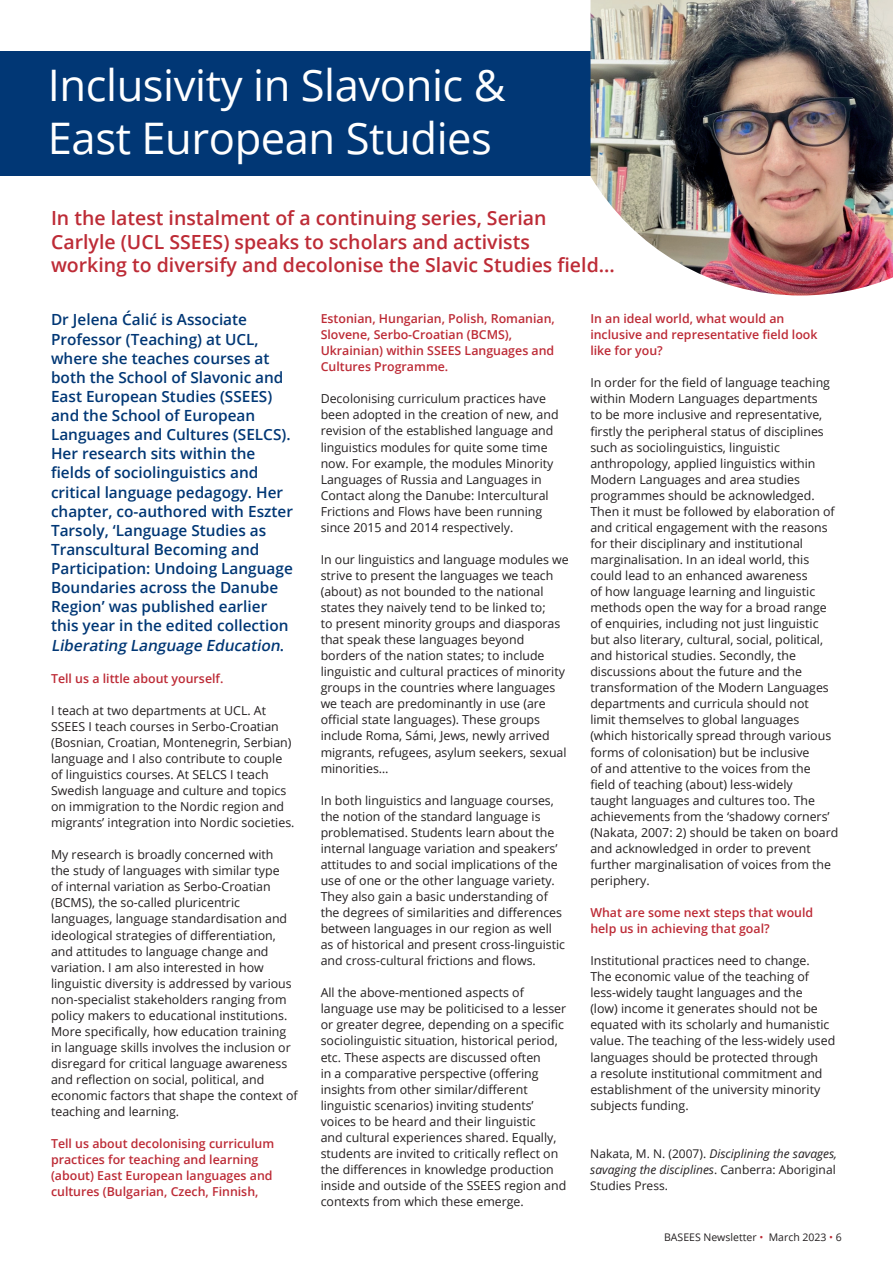
<style>
.page{position:relative;width:893px;height:1263px;background:#fff}
.page>*{position:absolute;margin:0;border:0;box-sizing:border-box;transform-origin:0 0}
.t1{font:43.5px/52.2px "Open Sans";letter-spacing:-.01em;color:#fff}
.t2{font:600 19.5px/23.4px "Open Sans";color:#bd2b36}
.t3{font:600 15.3px/19.2px "Open Sans";color:#013775}
.t4{font:12.3px/16px "Open Sans";color:#231f20}
.t5{font:600 12.3px/16px "Open Sans";color:#bd2b36}
.t6{font:12px/16px "Open Sans";color:#231f20;text-align:justify}
.t7{font:10.5px "Open Sans";color:#231f20}
.s1{font-style:italic}
.s2{color:#bd2b36}
</style>
<div class="page">
<div style="left:0;top:51px;width:604px;height:125px;background:#013775"></div>
<img style="left:590px;top:0;width:303px;height:295px">
<h1 class="t1" style="left:48px;top:58px;width:459px">Inclusivity in Slavonic &amp;<br>East European Studies</h1>
<h2 class="t2" style="left:51px;top:206px;width:565px">In the latest instalment of a continuing series, Serian<br>Carlyle (UCL SSEES) speaks to scholars and activists<br>working to diversify and decolonise the Slavic Studies field...</h2>
<p class="t3" style="left:51px;top:310px;width:243px">Dr Jelena Ćalić is Associate<br>Professor (Teaching) at UCL, where she teaches courses at both the School of Slavonic and<br>East European Studies (SSEES) and the School of European<br>Languages and Cultures (SELCS).<br>Her research sits within the fields of sociolinguistics and critical language pedagogy. Her chapter, co-authored with Eszter<br>Tarsoly, ‘Language Studies as<br>Transcultural Becoming and<br>Participation: Undoing Language<br>Boundaries across the Danube<br>Region’ was published earlier this year in the edited collection<br><span class="s1">Liberating Language Education</span>.</p>
<p class="t5" style="left:51px;top:670px;width:174px">Tell us a little about yourself.</p>
<p class="t4" style="left:51px;top:702px;width:245px">I teach at two departments at UCL. At SSEES I teach courses in Serbo-Croatian (Bosnian, Croatian, Montenegrin, Serbian) language and I also contribute to couple of linguistics courses. At SELCS I teach Swedish language and culture and topics on immigration to the Nordic region and migrants’ integration into Nordic societies.</p>
<p class="t4" style="left:51px;top:846px;width:248px">My research is broadly concerned with<br>the study of languages with similar type<br>of internal variation as Serbo-Croatian (BCMS), the so-called pluricentric languages, language standardisation and ideological strategies of differentiation, and attitudes to language change and variation. I am also interested in how linguistic diversity is addressed by various non-specialist stakeholders ranging from policy makers to educational institutions.<br>More specifically, how education training in language skills involves the inclusion or disregard for critical language awareness and reflection on social, political, and economic factors that shape the context of teaching and learning.</p>
<p class="t5" style="left:51px;top:1135px;width:225px">Tell us about decolonising curriculum practices for teaching and learning (about) East European languages and cultures (Bulgarian, Czech, Finnish,</p>
<p class="t5" style="left:321px;top:310px;width:236px">Estonian, Hungarian, Polish, Romanian, Slovene, Serbo-Croatian (BCMS), Ukrainian) within SSEES Languages and Cultures Programme.</p>
<p class="t4" style="left:321px;top:391px;width:239px">Decolonising curriculum practices have been adopted in the creation of new, and revision of the established language and linguistics modules for quite some time now. For example, the modules Minority Languages of Russia and Languages in Contact along the Danube: Intercultural Frictions and Flows have been running since 2015 and 2014 respectively.</p>
<p class="t4" style="left:321px;top:551px;width:250px">In our linguistics and language modules we strive to present the languages we teach (about) as not bounded to the national states they naively tend to be linked to;<br>to present minority groups and diasporas that speak these languages beyond borders of the nation states; to include linguistic and cultural practices of minority groups in the countries where languages we teach are predominantly in use (are official state languages). These groups include Roma, Sámi, Jews, newly arrived migrants, refugees, asylum seekers, sexual minorities…</p>
<p class="t4" style="left:321px;top:792px;width:246px">In both linguistics and language courses, the notion of the standard language is problematised. Students learn about the internal language variation and speakers’ attitudes to and social implications of the use of one or the other language variety.<br>They also gain a basic understanding of the degrees of similarities and differences between languages in our region as well as of historical and present cross-linguistic and cross-cultural frictions and flows.</p>
<p class="t4" style="left:321px;top:984px;width:247px">All the above-mentioned aspects of language use may be politicised to a lesser or greater degree, depending on a specific sociolinguistic situation, historical period, etc. These aspects are discussed often<br>in a comparative perspective (offering insights from other similar/different linguistic scenarios) inviting students’ voices to be heard and their linguistic<br>and cultural experiences shared. Equally, students are invited to critically reflect on the differences in knowledge production inside and outside of the SSEES region and contexts from which these emerge.</p>
<p class="t5" style="left:590px;top:310px;width:229px">In an ideal world, what would an inclusive and representative field look like for you?</p>
<p class="t4" style="left:590px;top:374px;width:250px">In order for the field of language teaching within Modern Languages departments<br>to be more inclusive and representative, firstly the peripheral status of disciplines such as sociolinguistics, linguistic anthropology, applied linguistics within Modern Languages and area studies programmes should be acknowledged.<br>Then it must be followed by elaboration of and critical engagement with the reasons for their disciplinary and institutional marginalisation. In an ideal world, this could lead to an enhanced awareness<br>of how language learning and linguistic methods open the way for a broad range of enquiries, including not just linguistic but also literary, cultural, social, political, and historical studies. Secondly, the discussions about the future and the transformation of the Modern Languages departments and curricula should not<br>limit themselves to global languages (which historically spread through various forms of colonisation) but be inclusive<br>of and attentive to the voices from the field of teaching (about) less-widely<br>taught languages and cultures too. The achievements from the ‘shadowy corners’ (Nakata, 2007: 2) should be taken on board and acknowledged in order to prevent further marginalisation of voices from the periphery.</p>
<p class="t5" style="left:590px;top:904px;width:224px">What are some next steps that would help us in achieving that goal?</p>
<p class="t4" style="left:590px;top:952px;width:247px">Institutional practices need to change.<br>The economic value of the teaching of less-widely taught languages and the<br>(low) income it generates should not be equated with its scholarly and humanistic value. The teaching of the less-widely used languages should be protected through<br>a resolute institutional commitment and establishment of the university minority subjects funding.</p>
<p class="t6" style="left:590px;top:1145px;width:248px">Nakata, M. N. (2007). <span class="s1">Disciplining the savages, savaging the disciplines</span>. Canberra: Aboriginal Studies Press.</p>
<p class="t7" style="left:664px;top:1230px;width:179px">BASEES Newsletter <span class="s2">•</span> March 2023 <span class="s2">•</span> 6</p>
</div>
